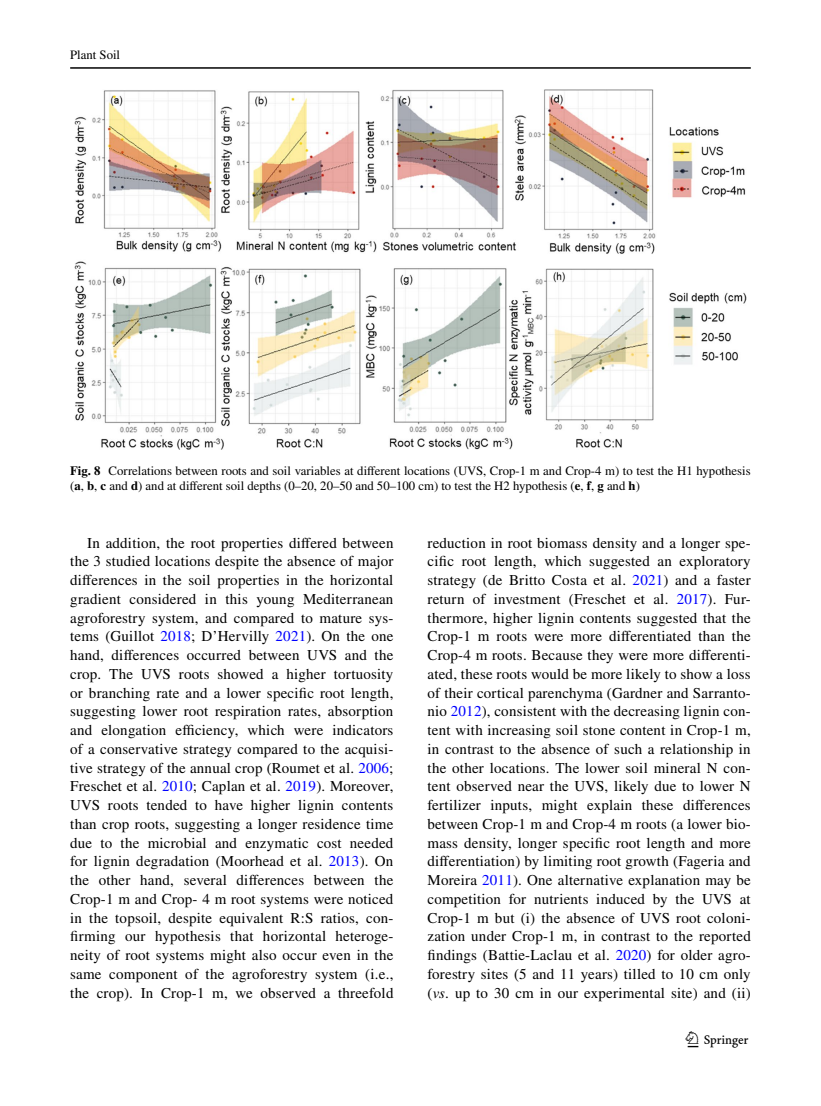
<style>
.page{position:relative;width:821px;height:1106px;background:#fff}
.page>*{position:absolute;margin:0;border:0;box-sizing:border-box;transform-origin:0 0}
.t1{font:22.5px "Springnew Regular 3";color:#000}
.t2{font:15px/18.8px "STIX";letter-spacing:.015em;color:#000;text-align:justify}
.t3{font:12.75px/15px "STIX";color:#000}
.s1{font-weight:700}
.s2{color:#00f}
.s3{font-style:italic}
</style>
<div class="page">
<hr style="left:70px;top:67px;width:680px;height:2px;background:#000">
<img style="left:74px;top:89px;width:672px;height:360px">
<p class="t3" style="left:70px;top:48px;width:51px">Plant Soil</p>
<p class="t3" style="left:70px;top:464px;width:682px"><span class="s1">Fig. 8</span> Correlations between roots and soil variables at different locations (UVS, Crop-1 m and Crop-4 m) to test the H1 hypothesis (<span class="s1">a</span>, <span class="s1">b</span>, <span class="s1">c</span> and <span class="s1">d</span>) and at different soil depths (0–20, 20–50 and 50–100 cm) to test the H2 hypothesis (<span class="s1">e</span>, <span class="s1">f</span>, <span class="s1">g</span> and <span class="s1">h</span>)</p>
<p class="t2" style="left:70px;top:534px;width:325px;text-indent:17px">In addition, the root properties differed between the 3 studied locations despite the absence of major differences in the soil properties in the horizontal gradient considered in this young Mediterranean agroforestry system, and compared to mature sys&shy;tems (Guillot <span class="s2">2018</span>; D’Hervilly <span class="s2">2021</span>). On the one hand, differences occurred between UVS and the crop. The UVS roots showed a higher tortuosity or branching rate and a lower specific root length, suggesting lower root respiration rates, absorption and elongation efficiency, which were indicators of a conservative strategy compared to the acquisi&shy;tive strategy of the annual crop (Roumet et al. <span class="s2">2006</span>; Freschet et al. <span class="s2">2010</span>; Caplan et al. <span class="s2">2019</span>). Moreover, UVS roots tended to have higher lignin contents than crop roots, suggesting a longer residence time due to the microbial and enzymatic cost needed for lignin degradation (Moorhead et al. <span class="s2">2013</span>). On the other hand, several differences between the Crop-1 m and Crop- 4 m root systems were noticed in the topsoil, despite equivalent R:S ratios, con&shy;firming our hypothesis that horizontal heteroge&shy;neity of root systems might also occur even in the same component of the agroforestry system (i.e., the crop). In Crop-1 m, we observed a threefold</p>
<p class="t2" style="left:427px;top:534px;width:325px">reduction in root biomass density and a longer spe&shy;cific root length, which suggested an exploratory strategy (de Britto Costa et al. <span class="s2">2021</span>) and a faster return of investment (Freschet et al. <span class="s2">2017</span>). Fur&shy;thermore, higher lignin contents suggested that the Crop-1 m roots were more differentiated than the Crop-4 m roots. Because they were more differenti&shy;ated, these roots would be more likely to show a loss of their cortical parenchyma (Gardner and Sarranto&shy;nio <span class="s2">2012</span>), consistent with the decreasing lignin con&shy;tent with increasing soil stone content in Crop-1 m, in contrast to the absence of such a relationship in the other locations. The lower soil mineral N con&shy;tent observed near the UVS, likely due to lower N fertilizer inputs, might explain these differences between Crop-1 m and Crop-4 m roots (a lower bio&shy;mass density, longer specific root length and more differentiation) by limiting root growth (Fageria and Moreira <span class="s2">2011</span>). One alternative explanation may be competition for nutrients induced by the UVS at Crop-1 m but (i) the absence of UVS root coloni&shy;zation under Crop-1 m, in contrast to the reported findings (Battie-Laclau et al. <span class="s2">2020</span>) for older agro&shy;forestry sites (5 and 11 years) tilled to 10 cm only (<span class="s3">vs</span>. up to 30 cm in our experimental site) and (ii)</p>
<h1 class="t1" style="left:687px;top:1031px;width:62px">1 3</h1>
</div>
